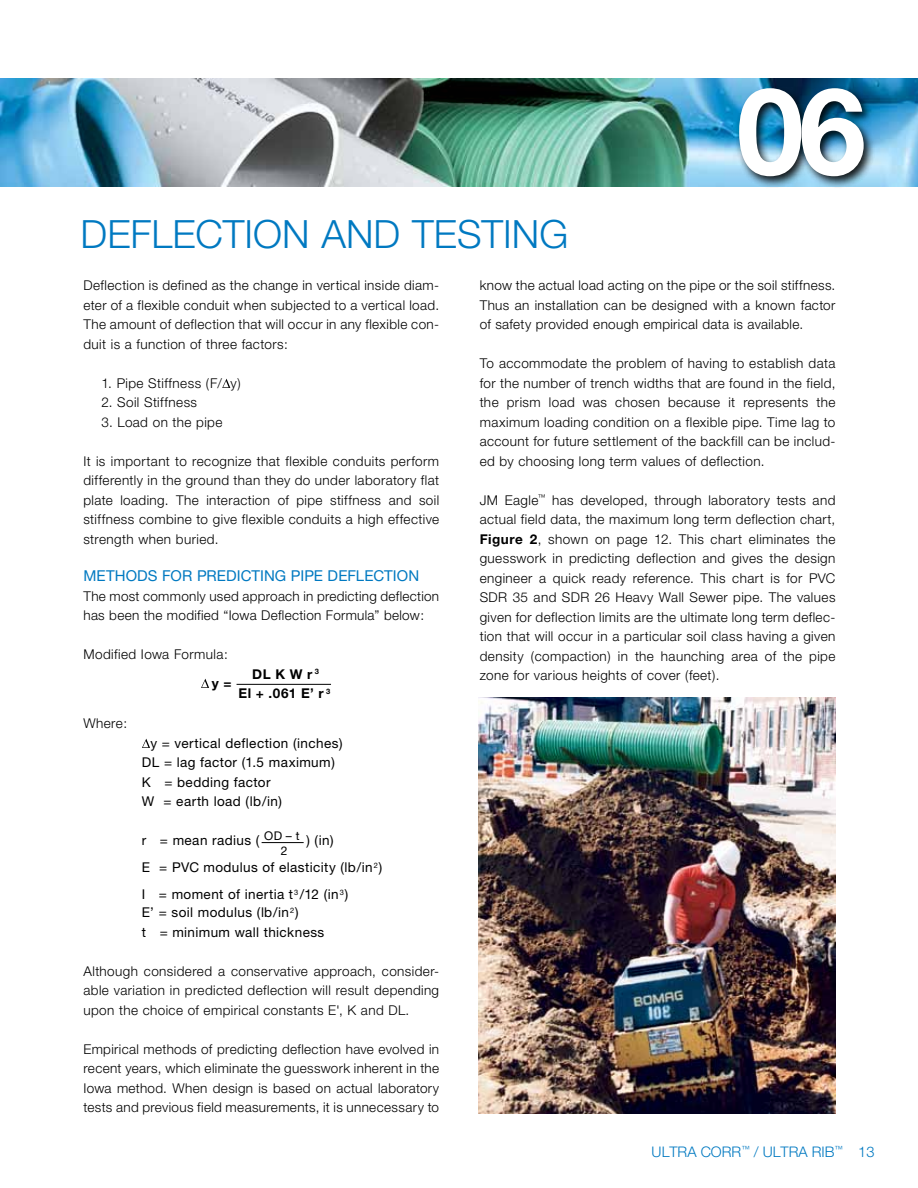
<style>
.page{position:relative;width:918px;height:1188px;background:#fff}
.page>*{position:absolute;margin:0;border:0;box-sizing:border-box;transform-origin:0 0}
.t1{font:700 120.9px "Helvetica Neue";color:#fff}
.t2{font:300 39px "Helvetica Neue";color:#0079c1}
.t3{font:15px "Helvetica Neue";letter-spacing:.005em;color:#0079c1}
.t4{font:300 14.7px "Helvetica Neue";color:#0079c1}
.t5{font:300 13.5px/19.5px "Helvetica Neue";letter-spacing:.03em;color:#000;text-align:justify}
.t6{font:13.5px/19.5px "Helvetica Neue";letter-spacing:.03em;color:#000}
.t7{font:700 13.5px "Helvetica Neue";letter-spacing:.04em;color:#000}
.t8{font:12px "Helvetica Neue";color:#000}
.s1{font-weight:700}
</style>
<div class="page">
<svg style="left:222px;top:379px;width:8px;height:9px"></svg>
<svg style="left:201px;top:679px;width:8px;height:9px"></svg>
<svg style="left:142px;top:739px;width:8px;height:9px"></svg>
<hr style="left:262px;top:842px;width:42px;height:1px;background:#000">
<img style="left:478px;top:697px;width:358px;height:416px">
<hr style="left:237px;top:684px;width:94px;height:1px;background:#000">
<img style="left:0;top:78px;width:918px;height:108px">
<div style="left:735px;top:84px;width:141px;height:104px;background:#000;opacity:.9"></div>
<h1 class="t1" style="left:737px;top:57px;width:131px">06</h1>
<h2 class="t2" style="left:81px;top:210px;width:489px">deflectio n and testing</h2>
<p class="t5" style="left:83px;top:276px;width:357px">Deflection is defined as the change in vertical inside diam&shy;eter of a flexible conduit when subjected to a vertical load.<br>The amount of deflection that will occur in any flexible con&shy;duit is a function of three factors:</p>
<p class="t5" style="left:101px;top:373px;width:141px">1. Pipe Stiffness (F/ y)</p>
<p class="t5" style="left:101px;top:393px;width:97px">2. Soil Stiffness</p>
<p class="t5" style="left:101px;top:412px;width:122px">3. Load on the pipe</p>
<p class="t5" style="left:83px;top:451px;width:357px">It is important to recognize that flexible conduits perform differently in the ground than they do under laboratory flat plate loading. The interaction of pipe stiffness and soil stiffness combine to give flexible conduits a high effective strength when buried.</p>
<p class="t3" style="left:83px;top:567px;width:337px">METHODS FOR PREDICTING PIPE DEFLECTION</p>
<p class="t5" style="left:83px;top:586px;width:357px">The most commonly used approach in predicting deflection has been the modified “Iowa Deflection Formula” below:</p>
<p class="t5" style="left:83px;top:645px;width:146px">Modified Iowa Formula:</p>
<p class="t7" style="left:252px;top:666px;width:68px">DL K W r <sup>3</sup></p>
<p class="t7" style="left:212px;top:675px;width:21px">y =</p>
<p class="t7" style="left:238px;top:685px;width:94px">El + .061 E’ r <sup>3</sup></p>
<p class="t5" style="left:83px;top:714px;width:45px">Where:</p>
<p class="t6" style="left:142px;top:733px;width:202px;text-indent:8px">y = vertical deflection (inches)<br>DL = lag factor (1.5 maximum)<br>K = bedding factor<br>W = earth load (lb/in)</p>
<p class="t6" style="left:142px;top:831px;width:159px">r = mean radius ( <sup>OD</sup> <sup>–</sup> <sup>t</sup></p>
<p class="t8" style="left:281px;top:844px;width:8px">2</p>
<p class="t5" style="left:480px;top:276px;width:357px">know the actual load acting on the pipe or the soil stiffness.<br>Thus an installation can be designed with a known factor of safety provided enough empirical data is available.</p>
<p class="t5" style="left:480px;top:354px;width:357px">To accommodate the problem of having to establish data for the number of trench widths that are found in the field, the prism load was chosen because it represents the maximum loading condition on a flexible pipe. Time lag to account for future settlement of the backfill can be includ&shy;ed by choosing long term values of deflection.</p>
<p class="t5" style="left:480px;top:490px;width:357px">JM Eagle<sup>™</sup> has developed, through laboratory tests and actual field data, the maximum long term deflection chart, <span class="s1">Figure 2</span>, shown on page 12. This chart eliminates the guesswork in predicting deflection and gives the design engineer a quick ready reference. This chart is for PVC SDR</p>
<p class="t5" style="left:480px;top:588px;width:357px;text-indent:115px">26 Heavy Wall Sewer pipe. The values given for deflection limits are the ultimate long term deflec&shy;tion that will occur in a particular soil class having a given density (compaction) in the haunching area of the pipe zone for various heights of cover (feet).</p>
<p class="t5" style="left:513px;top:588px;width:60px">35 and SDR</p>
<p class="t6" style="left:142px;top:827px;width:242px;line-height:27px;text-indent:164px">) (in)<br>E = PVC modulus of elasticity (lb/in<sup>2</sup>)<br>I = moment of inertia t<sup>3</sup> /12 (in<sup>3</sup>)</p>
<p class="t6" style="left:142px;top:903px;width:184px">E’ = soil modulus (lb/in<sup>2</sup>)<br>t = minimum wall thickness</p>
<p class="t5" style="left:83px;top:961px;width:357px">Although considered a conservative approach, consider&shy;able variation in predicted deflection will result depending upon the choice of empirical constants E', K and DL.</p>
<p class="t5" style="left:83px;top:1039px;width:357px">Empirical methods of predicting deflection have evolved in recent years, which eliminate the guesswork inherent in the Iowa method. When design is based on actual laboratory tests and previous field measurements, it is unnecessary to</p>
<p class="t4" style="left:741px;top:1143px;width:41px"><sup>™</sup> / ULTRA</p>
<p class="t4" style="left:812px;top:1143px;width:33px">RIB<sup>™</sup></p>
<p class="t4" style="left:652px;top:1143px;width:20px">ULTRA</p>
<p class="t4" style="left:701px;top:1143px;width:32px">CORR</p>
<p class="t4" style="left:858px;top:1143px;width:18px">13</p>
</div>
